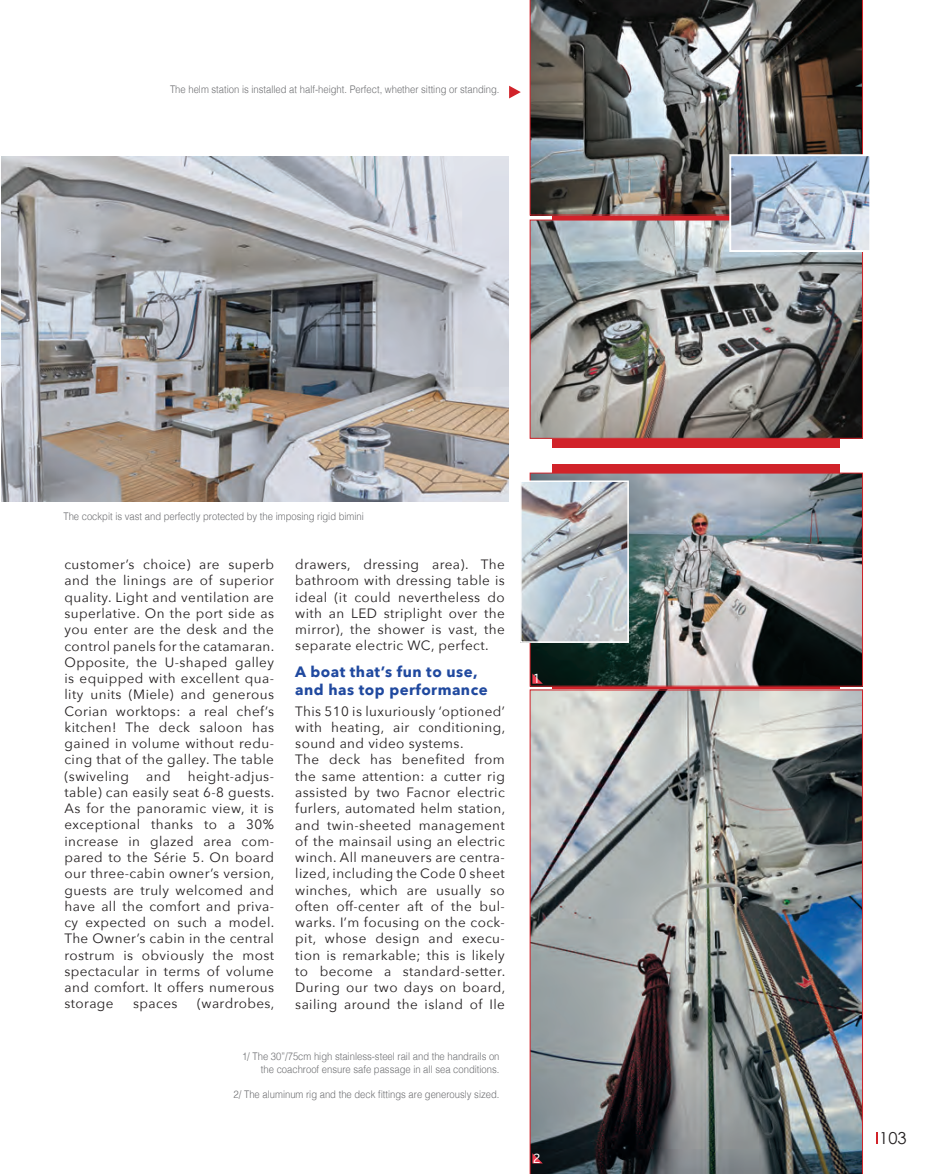
<style>
.page{position:relative;width:939px;height:1174px;background:#fff}
.page>*{position:absolute;margin:0;border:0;box-sizing:border-box;transform-origin:0 0}
.t1{font:16.5px "Century Gothic";color:#231f20}
.t2{font:700 15px/18px "Avenir Next";letter-spacing:.03em;color:#20499f}
.t3{font:13.5px/16.2px "Avenir Next";letter-spacing:.03em;color:#231f20;text-align:justify}
.t4{font:12px "Geneva";color:#fff}
.t5{font:300 10.5px/12.6px "Helvetica";color:#6c6d70;text-align:right;scale:.9 1}
</style>
<div class="page">
<div style="left:552px;top:0;width:288px;height:447px;background:#d1232a"></div>
<img style="left:1px;top:157px;width:507px;height:344px">
<img style="left:529px;top:0;width:333px;height:215px">
<img style="left:531px;top:222px;width:329px;height:215px">
<div style="left:529px;top:220px;width:333px;height:219px;border:1px solid #d1232a"></div>
<img style="left:531px;top:475px;width:329px;height:209px">
<img style="left:529px;top:689px;width:333px;height:485px">
<svg style="left:876px;top:1133px;width:2px;height:11px"></svg>
<svg style="left:509px;top:86px;width:11px;height:12px"></svg>
<svg style="left:532px;top:673px;width:10px;height:11px"></svg>
<svg style="left:532px;top:1153px;width:10px;height:10px"></svg>
<img style="left:523px;top:483px;width:102px;height:157px">
<div style="left:520px;top:480px;width:108px;height:163px;border:2px solid #fff"></div>
<img style="left:732px;top:157px;width:136px;height:92px">
<div style="left:729px;top:154px;width:142px;height:98px;border:2px solid #fff"></div>
<p class="t5" style="left:170px;top:82px;width:367px">The helm station is installed at half-height. Perfect, whether sitting or standing.</p>
<p class="t5" style="left:63px;top:510px;width:335px">The cockpit is vast and perfectly protected by the imposing rigid bimini</p>
<p class="t3" style="left:64px;top:556px;width:211px">customer’s choice) are superb and the linings are of superior quality. Light and ventilation are superlative. On the port side as you enter are the desk and the control panels for the catamaran.<br>Opposite, the U-shaped galley is equipped with excellent qua&shy;lity units (Miele) and generous Corian worktops: a real chef’s kitchen! The deck saloon has gained in volume without redu&shy;cing that of the galley. The table (swiveling</p>
<p class="t3" style="left:64px;top:767px;width:211px;text-indent:123px">height-adjus&shy;table) can easily seat 6-8 guests.<br>As for the panoramic view, it is exceptional thanks to a 30% increase in glazed area com&shy;pared to the Série 5. On board our three-cabin owner’s version, guests are truly welcomed and have all the comfort and priva&shy;cy expected on such a model.<br>The Owner’s cabin in the central rostrum is obviously the most spectacular in terms of volume and comfort. It offers numerous storage</p>
<p class="t3" style="left:146px;top:767px;width:26px">and</p>
<p class="t3" style="left:133px;top:995px;width:46px">spaces</p>
<p class="t3" style="left:197px;top:995px;width:79px">(wardrobes,</p>
<p class="t3" style="left:295px;top:556px;width:211px">drawers, dressing area). The bathroom with dressing table is ideal (it could nevertheless do with an LED striplight over the mirror), the shower is vast, the separate electric WC, perfect.</p>
<p class="t2" style="left:295px;top:662px;width:194px">A boat that’s fun to use, and has top performance</p>
<p class="t3" style="left:295px;top:702px;width:211px;text-align:left">This 510 is luxuriously ‘optioned’ with heating, air conditioning, sound and video systems.<br>The deck has benefited from the same attention: a cutter rig assisted by two Facnor electric furlers, automated helm station, and twin-sheeted management of the mainsail using an electric winch. All maneuvers are centra&shy;lized, including the Code 0 sheet winches, which are usually so often off-center aft of the bul&shy;warks. I’m focusing on the cock&shy;pit, whose design and execu&shy;tion is remarkable; this is likely to become a standard-setter.<br>During our two days on board, sailing around the island of Ile</p>
<p class="t5" style="left:242px;top:1049px;width:287px">1/ The 30”/75cm high stainless-steel rail and the handrails on the coachroof ensure safe passage in all sea conditions.</p>
<p class="t5" style="left:233px;top:1087px;width:297px">2/ The aluminum rig and the deck fittings are generously sized.</p>
<p class="t4" style="left:532px;top:672px;width:10px">1</p>
<p class="t4" style="left:532px;top:1152px;width:10px">2</p>
<p class="t1" style="left:879px;top:1127px;width:29px">103</p>
</div>
